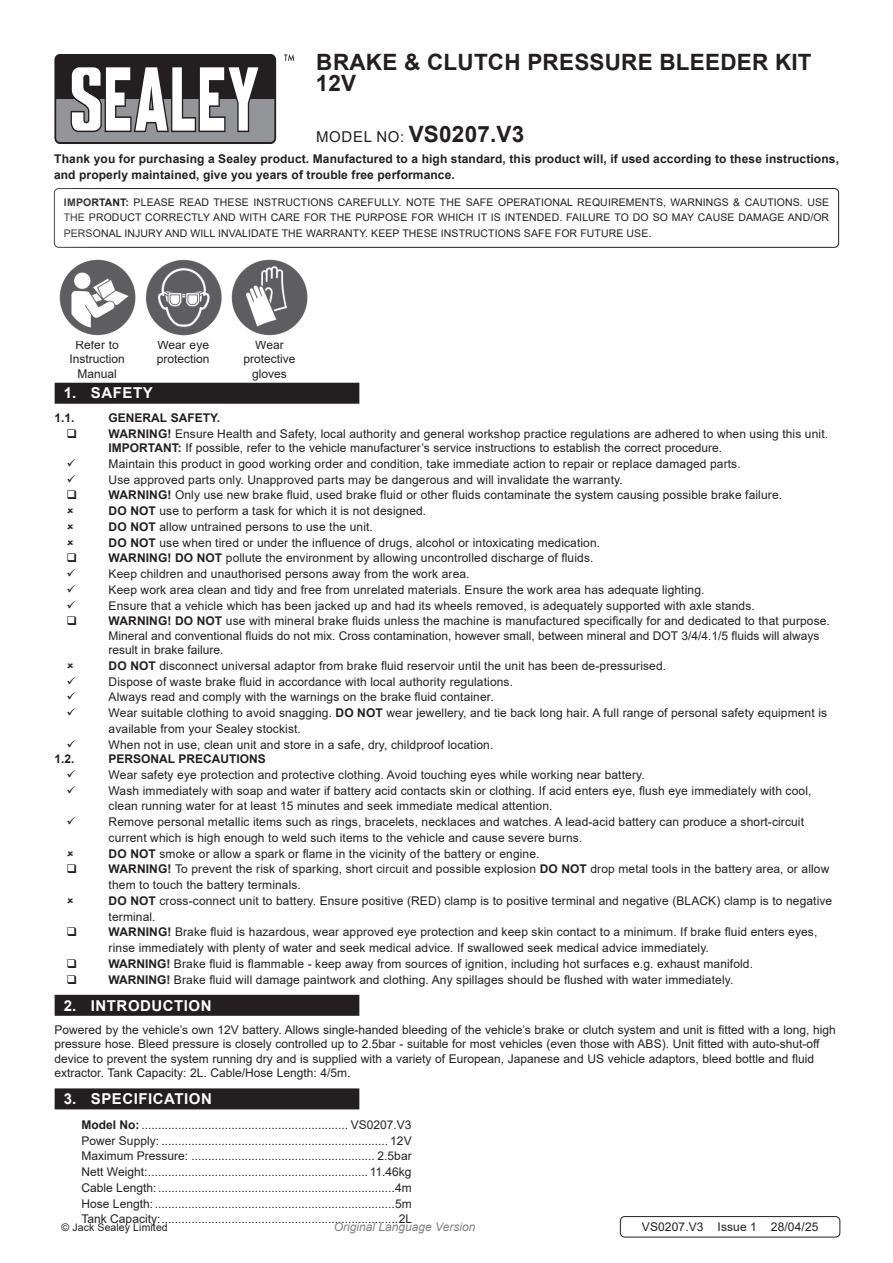
<style>
.page{position:relative;width:893px;height:1263px;background:#fff}
.page>*{position:absolute;margin:0;border:0;box-sizing:border-box;transform-origin:0 0}
.Instructions_Model_No{font:700 22.5px/21px "Arial";letter-spacing:.01em;color:#231f20}
.t1{font:700 15px "Arial";letter-spacing:.035em;color:#fff}
.Specifications__Tabbed{font:12px/15.8px "Arial";letter-spacing:.01em;color:#231f20}
.Body{font:700 12px/15.8px "Arial";letter-spacing:.01em;color:#231f20}
.Body-2{font:12px "Arial";letter-spacing:.01em;color:#231f20}
.t2{font:italic 12px "Arial";color:#808285}
.Body__Footer{font:12px "Arial";letter-spacing:.01em;color:#231f20}
.Body__Justified__7pt{font:10.5px/15.8px "Arial";letter-spacing:.01em;color:#231f20;text-align:justify}
.s1{font-weight:400;font-size:15px}
.s2{font-weight:700}
</style>
<div class="page">
<div style="left:54px;top:54px;width:222px;height:90px;background:#231f20;border-radius:6px"></div>
<svg style="left:56px;top:67px;width:218px;height:75px"></svg>
<svg style="left:284px;top:54px;width:10px;height:7px"></svg>
<div style="left:54px;top:188px;width:785px;height:60px;border:1px solid #231f20;border-radius:4px"></div>
<div style="left:55px;top:383px;width:304px;height:21px;background:#231f20"></div>
<div style="left:55px;top:995px;width:304px;height:21px;background:#231f20"></div>
<div style="left:55px;top:1088px;width:304px;height:21px;background:#231f20"></div>
<div style="left:620px;top:1216px;width:220px;height:21px;border:1px solid #231f20;border-radius:4px"></div>
<img style="left:59px;top:259px;width:249px;height:77px">
<p class="Instructions_Model_No" style="left:316px;top:52px;width:497px">BRAKE &amp; CLUTCH PRESSURE BLEEDER KIT<br>12V</p>
<p class="Instructions_Model_No" style="left:316px;top:124px;width:210px"><span class="s1">MODEL NO:</span> VS0207.V3</p>
<p class="Body" style="left:54px;top:151px;width:786px">Thank you for purchasing a Sealey product. Manufactured to a high standard, this product will, if used according to these instructions, and properly maintained, give you years of trouble free performance.</p>
<p class="Body__Justified__7pt" style="left:64px;top:194px;width:767px"><span class="s2">IMPORTANT:</span> PLEASE READ THESE INSTRUCTIONS CAREFULLY. NOTE THE SAFE OPERATIONAL REQUIREMENTS, WARNINGS &amp; CAUTIONS. USE THE PRODUCT CORRECTLY AND WITH CARE FOR THE PURPOSE FOR WHICH IT IS INTENDED. FAILURE TO DO SO MAY CAUSE DAMAGE AND/OR PERSONAL INJURY AND WILL INVALIDATE THE WARRANTY. KEEP THESE INSTRUCTIONS SAFE FOR FUTURE USE.</p>
<p class="Specifications__Tabbed" style="left:76px;top:337px;width:45px">Refer to</p>
<p class="Specifications__Tabbed" style="left:69px;top:351px;width:57px">Instruction</p>
<p class="Specifications__Tabbed" style="left:77px;top:366px;width:41px">Manual</p>
<p class="Specifications__Tabbed" style="left:158px;top:337px;width:53px">Wear eye</p>
<p class="Specifications__Tabbed" style="left:157px;top:351px;width:54px">protection</p>
<p class="Specifications__Tabbed" style="left:255px;top:337px;width:30px">Wear</p>
<p class="Specifications__Tabbed" style="left:243px;top:351px;width:54px">protective</p>
<p class="Specifications__Tabbed" style="left:252px;top:366px;width:36px">gloves</p>
<p class="t1" style="left:64px;top:383px;width:90px">1. SAFETY</p>
<p class="Body" style="left:55px;top:410px;width:22px">1.1.</p>
<p class="Body" style="left:109px;top:410px;width:113px">GENERAL SAFETY.</p>
<p class="Specifications__Tabbed" style="left:109px;top:425px;width:721px"><span class="s2">WARNING!</span> Ensure Health and Safety, local authority and general workshop practice regulations are adhered to when using this unit.</p>
<p class="Specifications__Tabbed" style="left:109px;top:440px;width:615px"><span class="s2">IMPORTANT:</span> If possible, refer to the vehicle manufacturer’s service instructions to establish the correct procedure.</p>
<p class="Specifications__Tabbed" style="left:109px;top:456px;width:634px">Maintain this product in good working order and condition, take immediate action to repair or replace damaged parts.</p>
<p class="Specifications__Tabbed" style="left:109px;top:471px;width:516px">Use approved parts only. Unapproved parts may be dangerous and will invalidate the warranty.</p>
<p class="Specifications__Tabbed" style="left:109px;top:487px;width:675px"><span class="s2">WARNING!</span> Only use new brake fluid, used brake fluid or other fluids contaminate the system causing possible brake failure.</p>
<p class="Specifications__Tabbed" style="left:109px;top:503px;width:319px"><span class="s2">DO NOT</span> use to perform a task for which it is not designed.</p>
<p class="Specifications__Tabbed" style="left:109px;top:519px;width:266px"><span class="s2">DO NOT</span> allow untrained persons to use the unit.</p>
<p class="Specifications__Tabbed" style="left:109px;top:534px;width:493px"><span class="s2">DO NOT</span> use when tired or under the influence of drugs, alcohol or intoxicating medication.</p>
<p class="Specifications__Tabbed" style="left:109px;top:550px;width:486px"><span class="s2">WARNING! DO NOT</span> pollute the environment by allowing uncontrolled discharge of fluids.</p>
<p class="Specifications__Tabbed" style="left:109px;top:566px;width:362px">Keep children and unauthorised persons away from the work area.</p>
<p class="Specifications__Tabbed" style="left:109px;top:582px;width:597px">Keep work area clean and tidy and free from unrelated materials. Ensure the work area has adequate lighting.</p>
<p class="Specifications__Tabbed" style="left:109px;top:597px;width:648px">Ensure that a vehicle which has been jacked up and had its wheels removed, is adequately supported with axle stands.</p>
<p class="Specifications__Tabbed" style="left:109px;top:613px;width:723px"><span class="s2">WARNING! DO NOT</span> use with mineral brake fluids unless the machine is manufactured specifically for and dedicated to that purpose.</p>
<p class="Specifications__Tabbed" style="left:109px;top:628px;width:712px;line-height:14.4px">Mineral and conventional fluids do not mix. Cross contamination, however small, between mineral and DOT 3/4/4.1/5 fluids will always result in brake failure.</p>
<p class="Specifications__Tabbed" style="left:109px;top:658px;width:559px"><span class="s2">DO NOT</span> disconnect universal adaptor from brake fluid reservoir until the unit has been de-pressurised.</p>
<p class="Specifications__Tabbed" style="left:109px;top:673px;width:406px">Dispose of waste brake fluid in accordance with local authority regulations.</p>
<p class="Specifications__Tabbed" style="left:109px;top:689px;width:386px">Always read and comply with the warnings on the brake fluid container.</p>
<p class="Specifications__Tabbed" style="left:109px;top:705px;width:720px">Wear suitable clothing to avoid snagging. <span class="s2">DO NOT</span> wear jewellery, and tie back long hair. A full range of personal safety equipment is available from your Sealey stockist.</p>
<p class="Specifications__Tabbed" style="left:109px;top:736px;width:386px">When not in use, clean unit and store in a safe, dry, childproof location.</p>
<p class="Body" style="left:55px;top:751px;width:22px">1.2.</p>
<p class="Body" style="left:109px;top:751px;width:159px">PERSONAL PRECAUTIONS</p>
<p class="Specifications__Tabbed" style="left:109px;top:767px;width:538px">Wear safety eye protection and protective clothing. Avoid touching eyes while working near battery.</p>
<p class="Specifications__Tabbed" style="left:109px;top:782px;width:704px">Wash immediately with soap and water if battery acid contacts skin or clothing. If acid enters eye, flush eye immediately with cool, clean running water for at least 15 minutes and seek immediate medical attention.</p>
<p class="Specifications__Tabbed" style="left:109px;top:814px;width:697px">Remove personal metallic items such as rings, bracelets, necklaces and watches. A lead-acid battery can produce a short-circuit</p>
<p class="Body-2" style="left:109px;top:829px;width:475px">current which is high enough to weld such items to the vehicle and cause severe burns.</p>
<p class="Specifications__Tabbed" style="left:109px;top:845px;width:432px"><span class="s2">DO NOT</span> smoke or allow a spark or flame in the vicinity of the battery or engine.</p>
<p class="Specifications__Tabbed" style="left:109px;top:861px;width:722px"><span class="s2">WARNING!</span> To prevent the risk of sparking, short circuit and possible explosion <span class="s2">DO NOT</span> drop metal tools in the battery area, or allow them to touch the battery terminals.</p>
<p class="Specifications__Tabbed" style="left:109px;top:893px;width:725px"><span class="s2">DO NOT</span> cross-connect unit to battery. Ensure positive (RED) clamp is to positive terminal and negative (BLACK) clamp is to negative terminal.</p>
<p class="Specifications__Tabbed" style="left:109px;top:924px;width:710px"><span class="s2">WARNING!</span> Brake fluid is hazardous, wear approved eye protection and keep skin contact to a minimum. If brake fluid enters eyes, rinse immediately with plenty of water and seek medical advice. If swallowed seek medical advice immediately.</p>
<p class="Specifications__Tabbed" style="left:109px;top:956px;width:646px"><span class="s2">WARNING!</span> Brake fluid is flammable - keep away from sources of ignition, including hot surfaces e.g. exhaust manifold.</p>
<p class="Specifications__Tabbed" style="left:109px;top:971px;width:626px"><span class="s2">WARNING!</span> Brake fluid will damage paintwork and clothing. Any spillages should be flushed with water immediately.</p>
<p class="t1" style="left:64px;top:995px;width:149px">2. INTRODUCTION</p>
<p class="Specifications__Tabbed" style="left:55px;top:1022px;width:783px;line-height:14.4px">Powered by the vehicle’s own 12V battery. Allows single-handed bleeding of the vehicle’s brake or clutch system and unit is fitted with a long, high pressure hose. Bleed pressure is closely controlled up to 2.5bar - suitable for most vehicles (even those with ABS). Unit fitted with auto-shut-off device to prevent the system running dry and is supplied with a variety of European, Japanese and US vehicle adaptors, bleed bottle and fluid extractor. Tank Capacity: 2L. Cable/Hose Length: 4/5m.</p>
<p class="t1" style="left:64px;top:1088px;width:150px">3. SPECIFICATION</p>
<p class="Specifications__Tabbed" style="left:82px;top:1117px;width:331px"><span class="s2">Model No:</span>.............................................................. VS0207.V3</p>
<p class="Specifications__Tabbed" style="left:82px;top:1132px;width:331px">Power Supply: .................................................................... 12V</p>
<p class="Specifications__Tabbed" style="left:82px;top:1148px;width:331px">Maximum Pressure: ....................................................... 2.5bar</p>
<p class="Specifications__Tabbed" style="left:82px;top:1164px;width:331px">Nett Weight:..................................................................11.46kg</p>
<p class="Specifications__Tabbed" style="left:82px;top:1180px;width:331px">Cable Length:.......................................................................4m</p>
<p class="Specifications__Tabbed" style="left:82px;top:1195px;width:331px">Hose Length:........................................................................5m</p>
<p class="Specifications__Tabbed" style="left:82px;top:1211px;width:332px">Tank Capacity:.......................................................................2L</p>
<p class="Body__Justified__7pt" style="left:62px;top:1220px;width:108px">© Jack Sealey Limited</p>
<p class="t2" style="left:334px;top:1219px;width:143px">Original Language Version</p>
<p class="Body__Footer" style="left:642px;top:1219px;width:178px">VS0207.V3 Issue 1 28/04/25</p>
</div>
